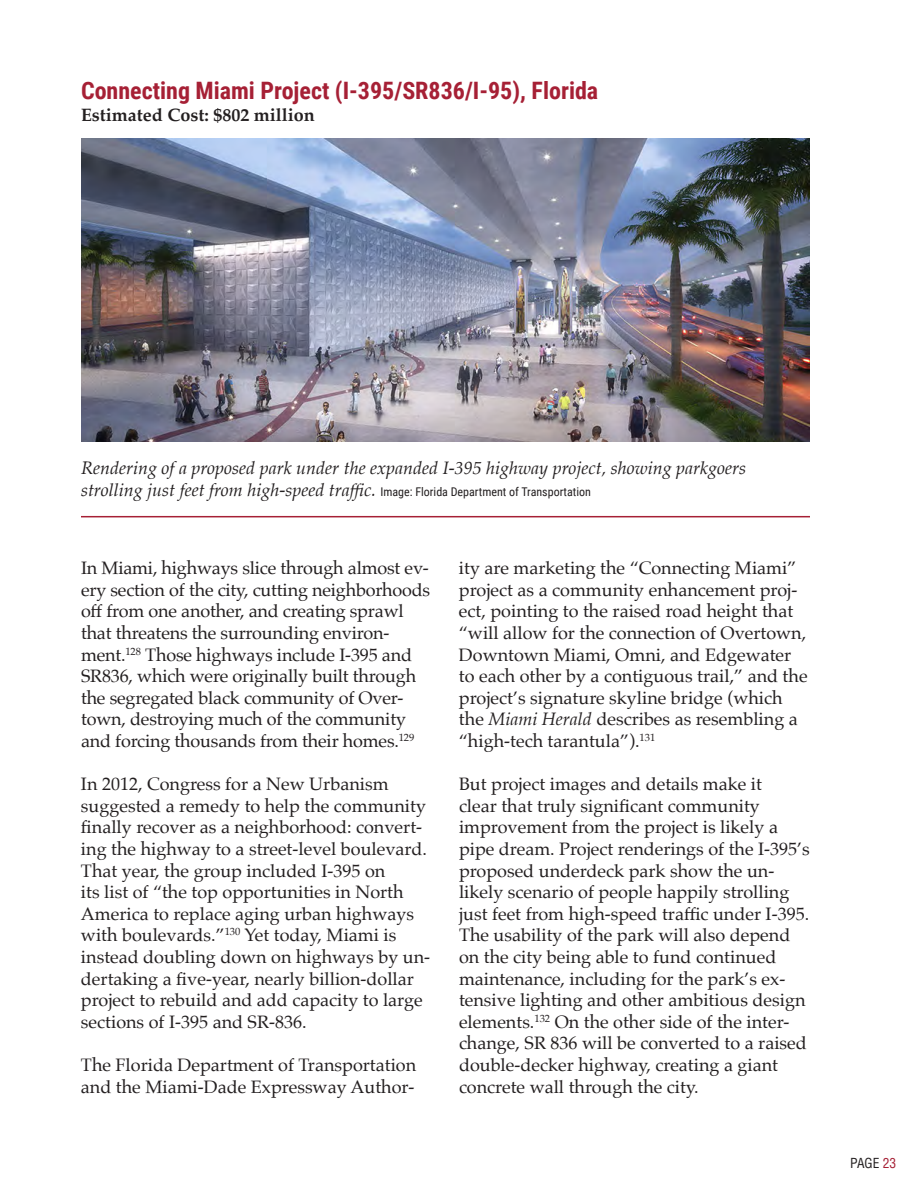
<style>
.page{position:relative;width:918px;height:1188px;background:#fff}
.page>*{position:absolute;margin:0;border:0;box-sizing:border-box;transform-origin:0 0}
.Subhead{font:700 24px "Roboto Condensed";color:#a62035}
.Body{font:18px/21.6px "Palatino";color:#231f20}
.Photo_Caption{font:italic 18px/21.6px "Palatino";color:#231f20}
.Body-2{font:700 18px "Palatino";color:#231f20}
.t1{font:condensed 13.5px "Helvetica";color:#231f20}
.s1{font-family:"Roboto Condensed";font-style:normal;font-size:12px}
.s2{font-style:italic}
.s3{color:#a62035}
</style>
<div class="page">
<img style="left:81px;top:138px;width:729px;height:303px">
<hr style="left:81px;top:516px;width:729px;height:1px;background:#a62035">
<p class="Subhead" style="left:81px;top:74px;width:519px">Connecting Miami Project (I-395/SR836/I-95), Florida</p>
<p class="Body-2" style="left:81px;top:99px;width:235px">Estimated Cost: $802 million</p>
<p class="Photo_Caption" style="left:81px;top:457px;width:667px">Rendering of a proposed park under the expanded I-395 highway project, showing parkgoers strolling just feet from high-speed traffic. <span class="s1">Image: Florida Department of Transportation</span></p>
<p class="Body" style="left:81px;top:557px;width:351px">In Miami, highways slice through almost ev&shy;ery section of the city, cutting neighborhoods off from one another, and creating sprawl that threatens the surrounding environ&shy;ment.<sup>128</sup> Those highways include I-395 and SR836, which were originally built through the segregated black community of Over&shy;town, destroying much of the community and forcing thousands from their homes.<sup>129</sup></p>
<p class="Body" style="left:81px;top:773px;width:351px">In 2012, Congress for a New Urbanism suggested a remedy to help the community finally recover as a neighborhood: convert&shy;ing the highway to a street-level boulevard.<br>That year, the group included I-395 on<br>its list of “the top opportunities in North America to replace aging urban highways with boulevards.”<sup>130</sup> Yet today, Miami is instead doubling down on highways by un&shy;dertaking a five-year, nearly billion-dollar project to rebuild and add capacity to large sections of I-395 and SR-836.</p>
<p class="Body" style="left:81px;top:1054px;width:337px">The Florida Department of Transportation and the Miami-Dade Expressway Author-</p>
<p class="Body" style="left:459px;top:557px;width:350px">ity are marketing the “Connecting Miami” project as a community enhancement proj&shy;ect, pointing to the raised road height that “will allow for the connection of Overtown, Downtown Miami, Omni, and Edgewater to each other by a contiguous trail,” and the project’s signature skyline bridge (which the <span class="s2">Miami Herald</span> describes as resembling a “high-tech tarantula”).<sup>131</sup></p>
<p class="Body" style="left:459px;top:773px;width:352px">But project images and details make it<br>clear that truly significant community improvement from the project is likely a pipe dream. Project renderings of the I-395’s proposed underdeck park show the un&shy;likely scenario of people happily strolling just feet from high-speed traffic under I-395.<br>The usability of the park will also depend on the city being able to fund continued maintenance, including for the park’s ex&shy;tensive lighting and other ambitious design elements.<sup>132</sup> On the other side of the inter&shy;change, SR 836 will be converted to a raised double-decker highway, creating a giant concrete wall through the city.</p>
<p class="t1" style="left:850px;top:1155px;width:48px">PAGE <span class="s3">23</span></p>
</div>
